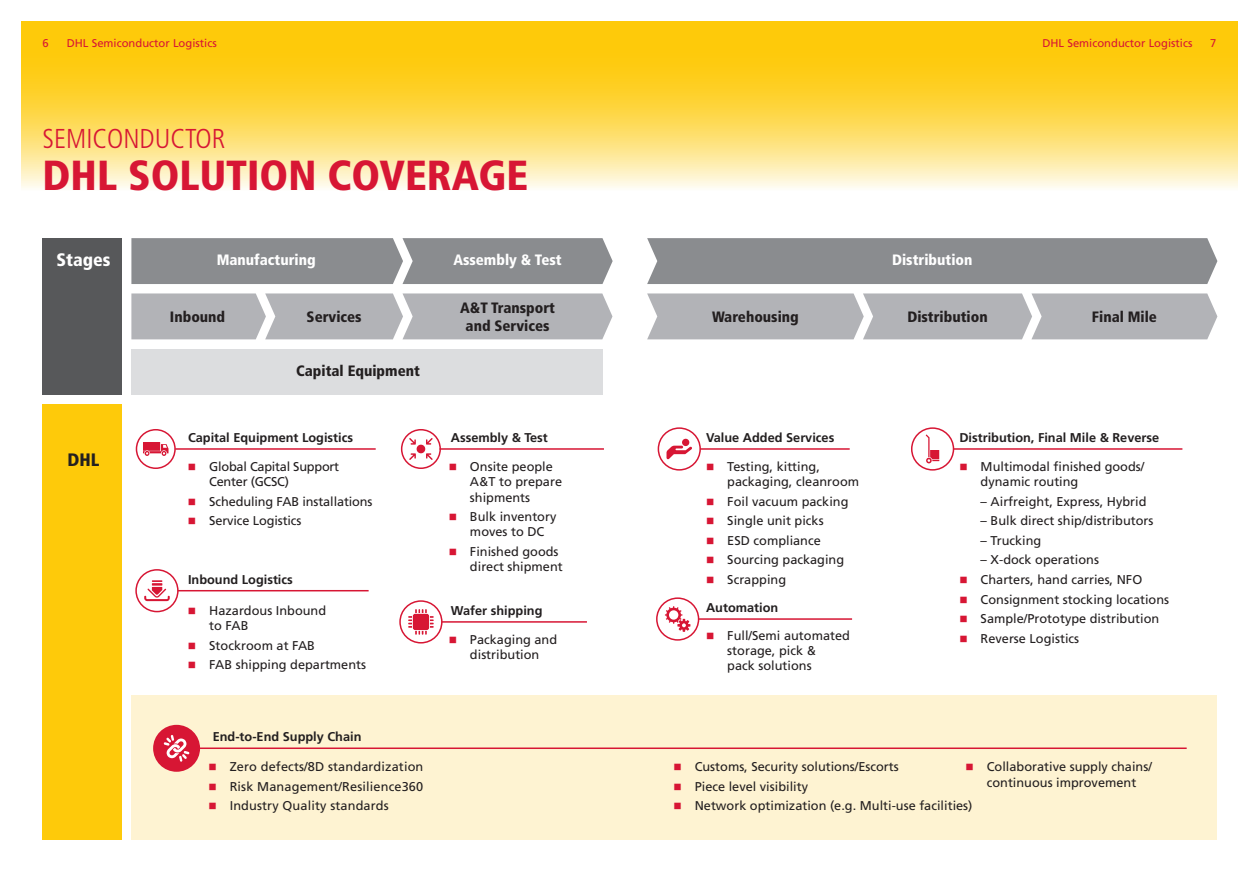
<style>
.page{position:relative;width:1259px;height:893px;background:#fff}
.page>*{position:absolute;margin:0;border:0;box-sizing:border-box;transform-origin:0 0}
._01_Headline_28pt__m{font:900 condensed 42px "Frutiger LT Std";color:#d71634}
._01_Headline_28pt__m-2{font:300 condensed 27.3px "Frutiger LT Std";color:#d71634}
._03_Paragraph_header{font:900 condensed 18px "Frutiger LT Std";color:#fff}
._03_Paragraph_header-2{font:900 condensed 18px "Frutiger LT Std";color:#231f20}
._03_Paragraph_header-3{font:900 condensed 15px "Frutiger LT Std";color:#231f20}
._03_Paragraph_header-4{font:900 condensed 15px "Frutiger LT Std";color:#fff}
._03_Copy_text_list{font:12.75px/15.3px "Frutiger LT Std";color:#231f20}
._03_Copy_text_8_5pt{font:700 12.75px "Frutiger LT Std";color:#231f20}
._03_Copy_text_list-2{font:12.75px/15.3px "Frutiger LT Std";letter-spacing:-.02em;color:#231f20}
._04_Running_title_7{font:11.25px "Frutiger LT Std";color:#d71634}
.s1{color:#d71634}
</style>
<div class="page">
<svg style="left:21px;top:21px;width:1216px;height:167px;background:#fed850"></svg>
<div style="left:131px;top:695px;width:1085px;height:145px;background:#fef3d2"></div>
<div style="left:647px;top:238px;width:570px;height:46px;background:#8a8c8f"></div>
<svg style="left:647px;top:293px;width:570px;height:46px;background:#b6b7bb"></svg>
<div style="left:131px;top:349px;width:472px;height:46px;background:#dcdddf"></div>
<div style="left:131px;top:238px;width:481px;height:46px;background:#8a8c8f"></div>
<svg style="left:131px;top:293px;width:481px;height:46px;background:#b6b7bb"></svg>
<div style="left:43px;top:238px;width:79px;height:157px;background:#57585a"></div>
<div style="left:43px;top:404px;width:79px;height:436px;background:#feca0a"></div>
<hr style="left:662px;top:448px;width:187px;height:2px;background:#d71634">
<hr style="left:915px;top:448px;width:267px;height:2px;background:#d71634">
<hr style="left:660px;top:618px;width:192px;height:2px;background:#d71634">
<div style="left:657px;top:598px;width:41px;height:42px;background:#fff;border-radius:50%"></div>
<div style="left:656px;top:597px;width:43px;height:44px;border:2px solid #d71634;border-radius:50%"></div>
<div style="left:658px;top:428px;width:42px;height:42px;background:#fff;border-radius:50%"></div>
<div style="left:657px;top:427px;width:44px;height:44px;border:2px solid #d71634;border-radius:50%"></div>
<svg style="left:666px;top:446px;width:26px;height:13px"></svg>
<div style="left:682px;top:439px;width:7px;height:7px;background:#d71634;border-radius:50%"></div>
<div style="left:136px;top:429px;width:40px;height:40px;border:2px solid #d71634;border-radius:50%"></div>
<hr style="left:147px;top:590px;width:222px;height:1px;background:#d71634">
<hr style="left:416px;top:621px;width:171px;height:2px;background:#d71634">
<svg style="left:136px;top:570px;width:42px;height:42px"></svg>
<div style="left:135px;top:569px;width:44px;height:43px;border:2px solid #d71634;border-radius:50%"></div>
<div style="left:400px;top:601px;width:42px;height:42px;background:#fff;border-radius:50%"></div>
<div style="left:399px;top:600px;width:43px;height:43px;border:2px solid #d71634;border-radius:50%"></div>
<hr style="left:175px;top:448px;width:201px;height:2px;background:#d71634">
<hr style="left:439px;top:448px;width:165px;height:2px;background:#d71634">
<div style="left:401px;top:429px;width:40px;height:40px;border:2px solid #d71634;border-radius:50%"></div>
<svg style="left:409px;top:438px;width:23px;height:22px"></svg>
<svg style="left:665px;top:606px;width:25px;height:26px"></svg>
<svg style="left:408px;top:609px;width:26px;height:26px"></svg>
<div style="left:413px;top:614px;width:16px;height:16px;background:#d71634;border-radius:2px"></div>
<svg style="left:144px;top:580px;width:26px;height:21px"></svg>
<div style="left:911px;top:428px;width:42px;height:42px;background:#fff;border-radius:50%"></div>
<div style="left:911px;top:427px;width:43px;height:44px;border:2px solid #d71634;border-radius:50%"></div>
<svg style="left:925px;top:434px;width:14px;height:29px"></svg>
<svg style="left:143px;top:442px;width:25px;height:14px"></svg>
<hr style="left:200px;top:747px;width:986px;height:2px;background:#d71634">
<div style="left:154px;top:726px;width:45px;height:45px;background:#d71634;border-radius:50%"></div>
<div style="left:153px;top:725px;width:47px;height:47px;border:2px solid #d71634;border-radius:50%"></div>
<svg style="left:164px;top:735px;width:25px;height:27px"></svg>
<p class="_04_Running_title_7" style="left:43px;top:37px;width:8px">6</p>
<p class="_04_Running_title_7" style="left:1042px;top:37px;width:151px">DHL Semiconductor Logistics</p>
<p class="_04_Running_title_7" style="left:1210px;top:37px;width:8px">7</p>
<p class="_04_Running_title_7" style="left:67px;top:37px;width:151px">DHL Semiconductor Logistics</p>
<p class="_01_Headline_28pt__m-2" style="left:43px;top:123px;width:184px">SEMICONDUCTOR</p>
<p class="_01_Headline_28pt__m" style="left:43px;top:150px;width:487px">DHL SOLUTION COVERAGE</p>
<p class="_03_Paragraph_header" style="left:56px;top:249px;width:56px">Stages</p>
<p class="_03_Paragraph_header-4" style="left:217px;top:251px;width:100px">Manufacturing</p>
<p class="_03_Paragraph_header-4" style="left:453px;top:251px;width:110px">Assembly &amp; Test</p>
<p class="_03_Paragraph_header-4" style="left:892px;top:250px;width:82px">Distribution</p>
<p class="_03_Paragraph_header-3" style="left:460px;top:298px;width:97px">A&amp;T Transport</p>
<p class="_03_Paragraph_header-3" style="left:465px;top:316px;width:85px">and Services</p>
<p class="_03_Paragraph_header-3" style="left:170px;top:307px;width:57px">Inbound</p>
<p class="_03_Paragraph_header-3" style="left:307px;top:307px;width:57px">Services</p>
<p class="_03_Paragraph_header-3" style="left:712px;top:307px;width:88px">Warehousing</p>
<p class="_03_Paragraph_header-3" style="left:907px;top:307px;width:82px">Distribution</p>
<p class="_03_Paragraph_header-3" style="left:1092px;top:307px;width:67px">Final Mile</p>
<p class="_03_Paragraph_header-2" style="left:67px;top:449px;width:34px">DHL</p>
<p class="_03_Paragraph_header-3" style="left:296px;top:362px;width:125px">Capital Equipment</p>
<p class="_03_Copy_text_8_5pt" style="left:188px;top:430px;width:167px">Capital Equipment Logistics</p>
<p class="_03_Copy_text_8_5pt" style="left:451px;top:430px;width:99px">Assembly &amp; Test</p>
<p class="_03_Copy_text_list-2" style="left:209px;top:459px;width:131px;text-indent:-21px"><span class="s1">■</span> Global Capital Support<br>Center (GCSC)</p>
<p class="_03_Copy_text_list" style="left:188px;top:494px;width:186px"><span class="s1">■</span> Scheduling FAB installations</p>
<p class="_03_Copy_text_list" style="left:188px;top:513px;width:115px"><span class="s1">■</span> Service Logistics</p>
<p class="_03_Copy_text_8_5pt" style="left:188px;top:572px;width:106px">Inbound Logistics</p>
<p class="_03_Copy_text_list" style="left:209px;top:603px;width:118px;text-indent:-21px"><span class="s1">■</span> Hazardous Inbound to FAB</p>
<p class="_03_Copy_text_list" style="left:188px;top:638px;width:129px"><span class="s1">■</span> Stockroom at FAB</p>
<p class="_03_Copy_text_list" style="left:188px;top:657px;width:180px"><span class="s1">■</span> FAB shipping departments</p>
<p class="_03_Copy_text_8_5pt" style="left:213px;top:729px;width:150px">End-to-End Supply Chain</p>
<p class="_03_Copy_text_list" style="left:208px;top:759px;width:216px"><span class="s1">■</span> Zero defects/8D standardization</p>
<p class="_03_Copy_text_list" style="left:208px;top:779px;width:216px"><span class="s1">■</span> Risk Management/Resilience360</p>
<p class="_03_Copy_text_list" style="left:208px;top:798px;width:182px"><span class="s1">■</span> Industry Quality standards</p>
<p class="_03_Copy_text_list" style="left:470px;top:459px;width:94px;text-indent:-21px"><span class="s1">■</span> Onsite people<br>A&amp;T to prepare shipments</p>
<p class="_03_Copy_text_list" style="left:470px;top:509px;width:88px;text-indent:-21px"><span class="s1">■</span> Bulk inventory moves to DC</p>
<p class="_03_Copy_text_list" style="left:470px;top:544px;width:94px;text-indent:-21px"><span class="s1">■</span> Finished goods direct shipment</p>
<p class="_03_Copy_text_8_5pt" style="left:451px;top:603px;width:93px">Wafer shipping</p>
<p class="_03_Copy_text_list" style="left:449px;top:632px;width:110px;text-align:center"><span class="s1">■</span> Packaging and distribution</p>
<p class="_03_Copy_text_8_5pt" style="left:706px;top:430px;width:130px">Value Added Services</p>
<p class="_03_Copy_text_8_5pt" style="left:959px;top:430px;width:201px">Distribution, Final Mile &amp; Reverse</p>
<p class="_03_Copy_text_list" style="left:727px;top:459px;width:133px;text-indent:-21px"><span class="s1">■</span> Testing, kitting, packaging, cleanroom</p>
<p class="_03_Copy_text_list" style="left:706px;top:494px;width:144px"><span class="s1">■</span> Foil vacuum packing</p>
<p class="_03_Copy_text_list" style="left:706px;top:513px;width:119px"><span class="s1">■</span> Single unit picks</p>
<p class="_03_Copy_text_list" style="left:706px;top:533px;width:116px"><span class="s1">■</span> ESD compliance</p>
<p class="_03_Copy_text_list" style="left:706px;top:552px;width:140px"><span class="s1">■</span> Sourcing packaging</p>
<p class="_03_Copy_text_list" style="left:706px;top:572px;width:82px"><span class="s1">■</span> Scrapping</p>
<p class="_03_Copy_text_8_5pt" style="left:706px;top:600px;width:74px">Automation</p>
<p class="_03_Copy_text_list" style="left:980px;top:459px;width:165px;text-indent:-21px"><span class="s1">■</span> Multimodal finished goods/ dynamic routing</p>
<p class="_03_Copy_text_list" style="left:980px;top:494px;width:167px">– Airfreight, Express, Hybrid</p>
<p class="_03_Copy_text_list" style="left:980px;top:513px;width:174px">– Bulk direct ship/distributors</p>
<p class="_03_Copy_text_list" style="left:980px;top:533px;width:62px">– Trucking</p>
<p class="_03_Copy_text_list" style="left:980px;top:552px;width:120px">– X-dock operations</p>
<p class="_03_Copy_text_list" style="left:959px;top:572px;width:184px"><span class="s1">■</span> Charters, hand carries, NFO</p>
<p class="_03_Copy_text_list" style="left:959px;top:592px;width:211px"><span class="s1">■</span> Consignment stocking locations</p>
<p class="_03_Copy_text_list" style="left:959px;top:611px;width:201px"><span class="s1">■</span> Sample/Prototype distribution</p>
<p class="_03_Copy_text_list" style="left:706px;top:628px;width:145px"><span class="s1">■</span> Full/Semi automated</p>
<p class="_03_Copy_text_list" style="left:959px;top:631px;width:121px"><span class="s1">■</span> Reverse Logistics</p>
<p class="_03_Copy_text_list" style="left:727px;top:643px;width:90px">storage, pick &amp; pack solutions</p>
<p class="_03_Copy_text_list" style="left:673px;top:759px;width:227px"><span class="s1">■</span> Customs, Security solutions/Escorts</p>
<p class="_03_Copy_text_list" style="left:673px;top:779px;width:136px"><span class="s1">■</span> Piece level visibility</p>
<p class="_03_Copy_text_list" style="left:673px;top:798px;width:300px"><span class="s1">■</span> Network optimization (e.g. Multi-use facilities)</p>
<p class="_03_Copy_text_list" style="left:965px;top:759px;width:188px;text-align:center"><span class="s1">■</span> Collaborative supply chains/ continuous improvement</p>
</div>
